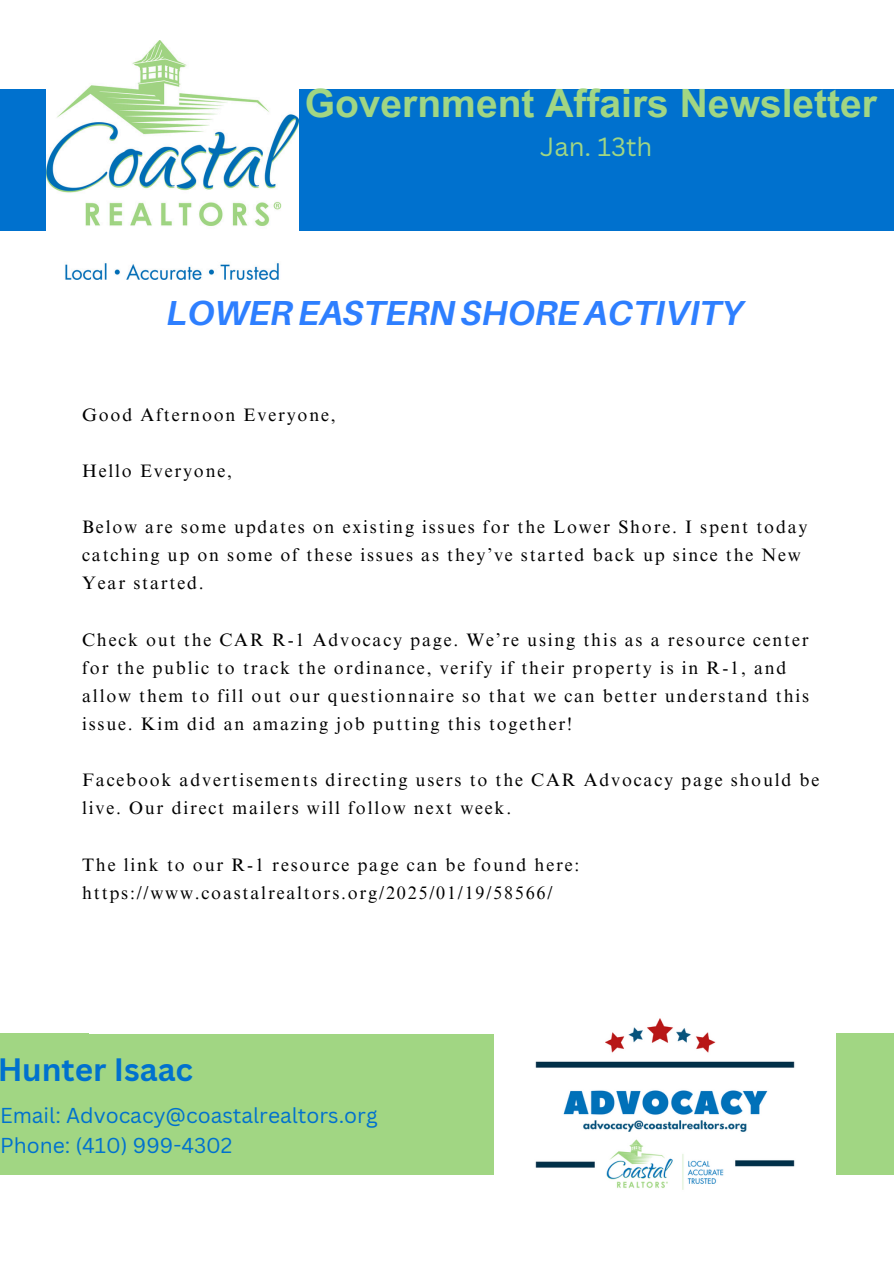
<style>
.page{position:relative;width:894px;height:1264px;background:#fff}
.page>*{position:absolute;margin:0;border:0;box-sizing:border-box;transform-origin:0 0}
.t1{font:700 39px "Arial MT Pro";color:#a1d683}
.t2{font:italic 700 34.8px "Aileron";color:#2e7fff}
.t3{font:700 31.5px "Canva Sans";color:#0071ce}
.t4{font:25.65px "Canva Sans";color:#a1d683}
.t5{font:21px/29.2px "Canva Sans";color:#0071ce}
.t6{font:18px/28.2px "Times NRMT Pro";letter-spacing:.1em;color:#000}
</style>
<div class="page">
<div style="left:0;top:89px;width:893px;height:141px;background:#0071ce"></div>
<div style="left:0;top:1033px;width:893px;height:141px;background:#a1d683"></div>
<img style="left:47px;top:41px;width:252px;height:238px">
<img style="left:494px;top:1018px;width:341px;height:172px">
<h1 class="t1" style="left:304px;top:88px;width:573px">Government Affairs Newsletter</h1>
<p class="t4" style="left:540px;top:129px;width:114px">Jan. 13th</p>
<p class="t2" style="left:166px;top:291px;width:578px">LOWER EASTERN SHORE ACTIVITY</p>
<p class="t6" style="left:82px;top:402px;width:255px">Good Afternoon Everyone,</p>
<p class="t6" style="left:82px;top:459px;width:151px">Hello Everyone,</p>
<p class="t6" style="left:82px;top:515px;width:726px">Below are some updates on existing issues for the Lower Shore. I spent today catching up on some of these issues as they’ve started back up since the New<br>Year started.</p>
<p class="t6" style="left:82px;top:627px;width:728px">Check out the CAR R-1 Advocacy page. We’re using this as a resource center for the public to track the ordinance, verify if their property is in R-1, and allow them to fill out our questionnaire so that we can better understand this issue. Kim did an amazing job putting this together!</p>
<p class="t6" style="left:82px;top:768px;width:738px">Facebook advertisements directing users to the CAR Advocacy page should be live. Our direct mailers will follow next week.</p>
<p class="t6" style="left:82px;top:852px;width:498px">The link to our R-1 resource page can be found here: https://www.coastalrealtors.org/2025/01/19/58566/</p>
<h4 class="t3" style="left:-3px;top:1047px;width:197px">Hunter Isaac</h4>
<h2 class="t5" style="left:0;top:1100px;width:379px">Email: Advocacy@coastalrealtors.org<br>Phone: (410) 999-4302</h2>
</div>
